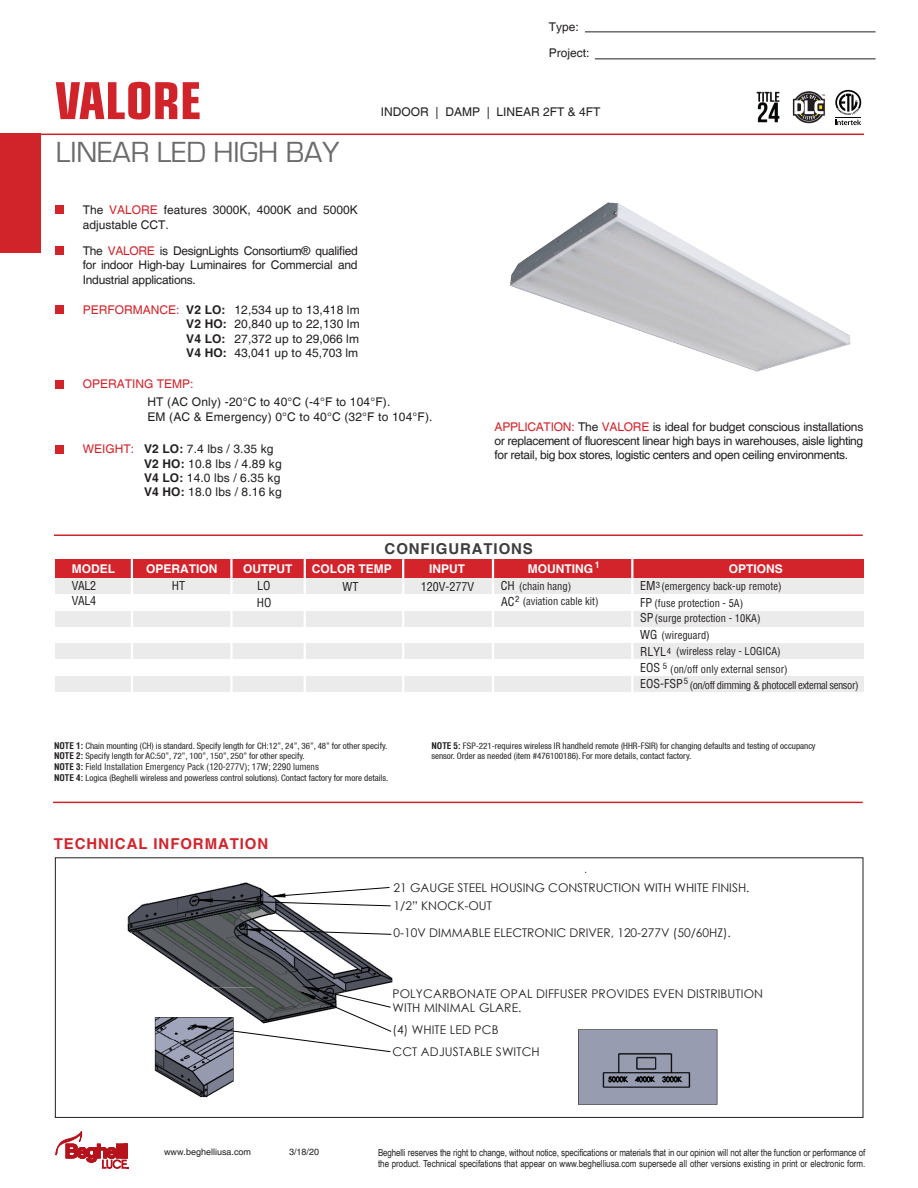
<style>
.page{position:relative;width:918px;height:1188px;background:#fff}
.page>*{position:absolute;margin:0;border:0;box-sizing:border-box;transform-origin:0 0}
.t1{font:700 condensed 51px "Eurostile";color:#d1232a}
.t2{font:30px "Eurostile";color:#6b6b6e}
.t3{font:700 15px "Helvetica";letter-spacing:.06em;color:#d3232b}
.t4{font:700 15px "Helvetica";letter-spacing:.06em;color:#3d3d3f}
.t5{font:12px/14.4px "Helvetica";color:#231f20;text-align:justify}
.t6{font:12px/14.4px "Century Gothic";letter-spacing:.01em;color:#231f20}
.t7{font:700 12px "Helvetica";color:#fff}
.t8{font:condensed 12px "Helvetica";color:#231f20}
.t9{font:12px "Helvetica";color:#d3242a}
.t10{font:700 12px "Helvetica";letter-spacing:.01em;color:#231f20}
.t11{font:condensed 10.5px "Helvetica";color:#231f20}
.t12{font:condensed 10.5px "Helvetica";letter-spacing:-.04em;color:#231f20}
.t13{font:9.75px/11.7px "Arial Narrow";letter-spacing:-.01em;color:#231f20}
.t14{font:condensed 9px "Helvetica 57";color:#231f20}
.t15{font:condensed 9px "Helvetica";color:#231f20}
.t16{font:9px "Helvetica";color:#231f20}
.t17{font:700 9px "Helvetica";color:#fff}
.s1{color:#d3242a}
.s2{font-weight:700}
.s3{font-size:12px}
.s4{font-family:"Helvetica";font-weight:700}
</style>
<div class="page">
<hr style="left:2px;top:134px;width:862px;height:1px;background:#d1232a">
<hr style="left:54px;top:534px;width:809px;height:2px;background:#d1232a">
<hr style="left:53px;top:802px;width:810px;height:1px;background:#d1232a">
<div style="left:0;top:134px;width:41px;height:119px;background:#d1232a"></div>
<div style="left:55px;top:246px;width:9px;height:9px;background:#d1232a"></div>
<div style="left:55px;top:205px;width:9px;height:9px;background:#d1232a"></div>
<div style="left:55px;top:305px;width:9px;height:9px;background:#d1232a"></div>
<div style="left:55px;top:380px;width:9px;height:9px;background:#d1232a"></div>
<div style="left:55px;top:445px;width:9px;height:8px;background:#d1232a"></div>
<hr style="left:585px;top:32px;width:291px;height:1px;background:#231f20">
<hr style="left:595px;top:59px;width:281px;height:1px;background:#231f20">
<img style="left:756px;top:91px;width:24px;height:32px">
<svg style="left:56px;top:1132px;width:72px;height:36px"></svg>
<div style="left:55px;top:611px;width:808px;height:15px;background:#ecebeb"></div>
<div style="left:55px;top:643px;width:808px;height:16px;background:#ecebeb"></div>
<div style="left:55px;top:676px;width:808px;height:16px;background:#ecebeb"></div>
<div style="left:55px;top:578px;width:808px;height:16px;background:#ecebeb"></div>
<div style="left:55px;top:559px;width:808px;height:19px;background:#d3232b"></div>
<hr style="left:304px;top:556px;width:2px;height:174px;background:#fff">
<hr style="left:402px;top:556px;width:2px;height:174px;background:#fff">
<hr style="left:492px;top:556px;width:2px;height:174px;background:#fff">
<hr style="left:631px;top:556px;width:2px;height:174px;background:#fff">
<hr style="left:131px;top:557px;width:2px;height:168px;background:#fff">
<hr style="left:230px;top:557px;width:3px;height:168px;background:#fff">
<div style="left:55px;top:858px;width:808px;height:260px;border:1px solid #231f20"></div>
<img style="left:127px;top:882px;width:131px;height:94px">
<img style="left:154px;top:1017px;width:80px;height:81px">
<img style="left:578px;top:1029px;width:140px;height:76px">
<svg style="left:193px;top:887px;width:199px;height:165px"></svg>
<img style="left:510px;top:202px;width:341px;height:170px">
<img style="left:792px;top:91px;width:33px;height:33px">
<svg style="left:835px;top:90px;width:26px;height:35px"></svg>
<p class="t1" style="left:55px;top:70px;width:148px">VALORE</p>
<p class="t2" style="left:56px;top:136px;width:285px">LINEAR LED HIGH BAY</p>
<p class="t5" style="left:83px;top:203px;width:276px">The <span class="s1">VALORE</span> features 3000K, 4000K and 5000K adjustable CCT.</p>
<p class="t5" style="left:83px;top:244px;width:276px">The <span class="s1">VALORE</span> is DesignLights Consortium® qualified for indoor High-bay Luminaires for Commercial and Industrial applications.</p>
<p class="t9" style="left:83px;top:303px;width:98px">PERFORMANCE:</p>
<p class="t10" style="left:186px;top:302px;width:41px">V2 LO:</p>
<p class="t10" style="left:186px;top:317px;width:42px">V2 HO:</p>
<p class="t10" style="left:186px;top:331px;width:41px">V4 LO:</p>
<p class="t10" style="left:186px;top:346px;width:42px">V4 HO:</p>
<p class="t9" style="left:83px;top:377px;width:112px">OPERATING TEMP:</p>
<p class="t5" style="left:234px;top:303px;width:127px">12,534 up to 13,418 lm</p>
<p class="t5" style="left:234px;top:317px;width:127px">20,840 up to 22,130 lm</p>
<p class="t5" style="left:234px;top:332px;width:126px">27,372 up to 29,066 lm</p>
<p class="t5" style="left:234px;top:346px;width:125px">43,041 up to 45,703 lm</p>
<p class="t5" style="left:549px;top:20px;width:32px">Type:</p>
<p class="t5" style="left:549px;top:46px;width:42px">Project:</p>
<p class="t5" style="left:381px;top:105px;width:221px">INDOOR | DAMP | LINEAR 2FT &amp; 4FT</p>
<p class="t9" style="left:83px;top:442px;width:53px">WEIGHT:</p>
<p class="t5" style="left:147px;top:395px;width:244px">HT (AC Only) -20°C to 40°C (-4°F to 104°F).</p>
<p class="t5" style="left:147px;top:410px;width:287px">EM (AC &amp; Emergency) 0°C to 40°C (32°F to 104°F).</p>
<p class="t5" style="left:144px;top:442px;width:131px"><span class="s2">V2 LO:</span> 7.4 lbs / 3.35 kg</p>
<p class="t5" style="left:144px;top:457px;width:139px"><span class="s2">V2 HO:</span> 10.8 lbs / 4.89 kg</p>
<p class="t5" style="left:144px;top:471px;width:138px"><span class="s2">V4 LO:</span> 14.0 lbs / 6.35 kg</p>
<p class="t5" style="left:144px;top:485px;width:139px"><span class="s2">V4 HO:</span> 18.0 lbs / 8.16 kg</p>
<p class="t5" style="left:495px;top:420px;width:370px"><span class="s1">APPLICATION:</span> The <span class="s1">VALORE</span> is ideal for budget conscious installations or replacement of fluorescent linear high bays in warehouses, aisle lighting for retail, big box stores, logistic centers and open ceiling environments.</p>
<p class="t4" style="left:385px;top:540px;width:150px">CONFIGURATIONS</p>
<p class="t17" style="left:595px;top:559px;width:7px">1</p>
<p class="t7" style="left:72px;top:561px;width:45px">MODEL</p>
<p class="t7" style="left:146px;top:561px;width:73px">OPERATION</p>
<p class="t7" style="left:243px;top:561px;width:51px">OUTPUT</p>
<p class="t7" style="left:312px;top:562px;width:82px">COLOR TEMP</p>
<p class="t7" style="left:429px;top:562px;width:37px">INPUT</p>
<p class="t7" style="left:528px;top:561px;width:67px">MOUNTING</p>
<p class="t7" style="left:729px;top:561px;width:56px">OPTIONS</p>
<p class="t8" style="left:72px;top:577px;width:26px">VAL2</p>
<p class="t8" style="left:72px;top:593px;width:26px">VAL4</p>
<p class="t8" style="left:501px;top:578px;width:16px">CH</p>
<p class="t11" style="left:519px;top:579px;width:54px">(chain hang)</p>
<p class="t11" style="left:523px;top:595px;width:77px">(aviation cable kit)</p>
<p class="t11" style="left:640px;top:580px;width:143px"><span class="s3">EM</span> (emergency back-up remote)</p>
<p class="t11" style="left:654px;top:596px;width:90px">(fuse protection - 5A)</p>
<p class="t8" style="left:172px;top:578px;width:15px">HT</p>
<p class="t8" style="left:257px;top:578px;width:15px">LO</p>
<p class="t8" style="left:343px;top:579px;width:17px">WT</p>
<p class="t8" style="left:421px;top:579px;width:55px">120V-277V</p>
<p class="t8" style="left:257px;top:595px;width:16px">HO</p>
<p class="t8" style="left:501px;top:594px;width:15px">AC</p>
<p class="t14" style="left:656px;top:579px;width:6px">3</p>
<p class="t14" style="left:515px;top:594px;width:6px">2</p>
<p class="t8" style="left:640px;top:595px;width:13px">FP</p>
<p class="t8" style="left:640px;top:610px;width:15px">SP</p>
<p class="t8" style="left:640px;top:627px;width:19px">WG</p>
<p class="t11" style="left:655px;top:612px;width:107px">(surge protection - 10KA)</p>
<p class="t11" style="left:661px;top:629px;width:50px">(wireguard)</p>
<p class="t14" style="left:54px;top:740px;width:335px"><span class="s4">NOTE 1:</span> Chain mounting (CH) is standard. Specify length for CH:12”, 24”, 36”, 48” for other specify.</p>
<p class="t14" style="left:54px;top:751px;width:252px"><span class="s4">NOTE 2:</span> Specify length for AC:50”, 72”, 100”, 150”, 250” for other specify.</p>
<p class="t15" style="left:54px;top:761px;width:267px"><span class="s2">NOTE 3:</span> Field Installation Emergency Pack (120-277V); 17W; 2290 lumens</p>
<p class="t14" style="left:54px;top:773px;width:336px"><span class="s4">NOTE 4:</span> Logica (Beghelli wireless and powerless control solutions). Contact factory for more details.</p>
<p class="t3" style="left:54px;top:835px;width:216px">TECHNICAL INFORMATION</p>
<p class="t8" style="left:640px;top:644px;width:28px">RLYL</p>
<p class="t14" style="left:667px;top:645px;width:6px">4</p>
<p class="t8" style="left:640px;top:660px;width:22px">EOS</p>
<p class="t8" style="left:640px;top:676px;width:44px">EOS-FSP</p>
<p class="t11" style="left:676px;top:645px;width:106px">(wireless relay - LOGICA)</p>
<p class="t12" style="left:690px;top:678px;width:170px">(on/off dimming &amp; photocell external sensor)</p>
<p class="t14" style="left:663px;top:661px;width:6px">5</p>
<p class="t11" style="left:670px;top:662px;width:119px">(on/off only external sensor)</p>
<p class="t14" style="left:684px;top:675px;width:6px">5</p>
<p class="t14" style="left:431px;top:740px;width:386px"><span class="s4">NOTE 5:</span> FSP-221-requires wireless IR handheld remote (HHR-FSIR) for changing defaults and testing of occupancy</p>
<p class="t14" style="left:431px;top:751px;width:261px">sensor. Order as needed (item #476100186). For more details, contact factory.</p>
<p class="t6" style="left:394px;top:880px;width:357px">21 GAUGE STEEL HOUSING CONSTRUCTION WITH WHITE FINISH.</p>
<p class="t6" style="left:394px;top:898px;width:100px">1/2” KNOCK-OUT</p>
<p class="t6" style="left:394px;top:925px;width:339px">0-10V DIMMABLE ELECTRONIC DRIVER, 120-277V (50/60HZ).</p>
<p class="t6" style="left:393px;top:986px;width:372px">POLYCARBONATE OPAL DIFFUSER PROVIDES EVEN DISTRIBUTION<br>WITH MINIMAL GLARE.</p>
<p class="t6" style="left:393px;top:1022px;width:108px">(4) WHITE LED PCB</p>
<p class="t6" style="left:393px;top:1044px;width:149px">CCT ADJUSTABLE SWITCH</p>
<p class="t16" style="left:164px;top:1147px;width:89px">www.beghelliusa.com</p>
<p class="t16" style="left:289px;top:1147px;width:32px">3/18/20</p>
<p class="t13" style="left:378px;top:1146px;width:489px">Beghelli reserves the right to change, without notice, specifications or materials that in our opinion will not alter the function or performance of the product. Technical specifations that appear on www.beghelliusa.com supersede all other versions existing in print or electronic form.</p>
</div>
